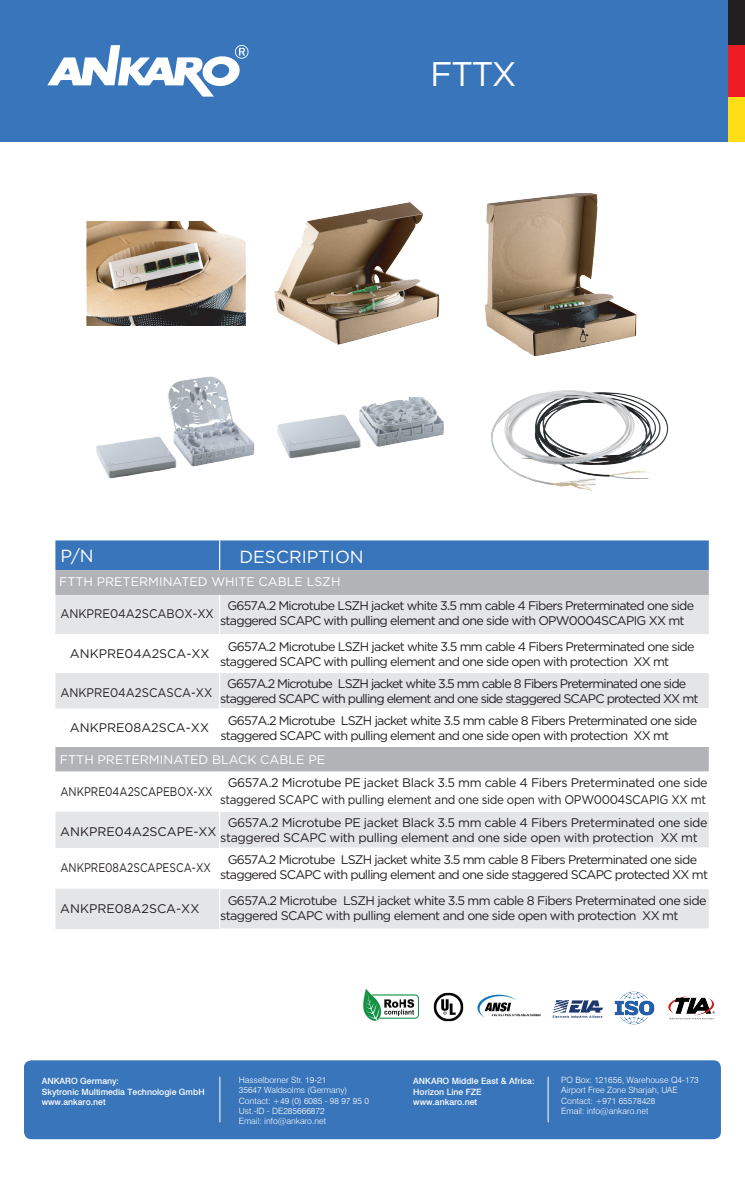
<style>
.page{position:relative;width:745px;height:1183px;background:#fff}
.page>*{position:absolute;margin:0;border:0;box-sizing:border-box;transform-origin:0 0}
.t1{font:34.25px "Gotham";color:#fff}
.t2{font:17.5px "Gotham";color:#fff}
.t3{font:12.5px/15px "Gotham";letter-spacing:-.06em;color:#231f20}
.t4{font:12.5px "Gotham";letter-spacing:-.03em;color:#231f20}
.t5{font:12.5px "Gotham";letter-spacing:-.03em;color:#231f20;scale:.92 1}
.t6{font:12.5px "Gotham";color:#231f20}
.t7{font:12.5px "Gotham";color:#fff}
.t8{font:12.5px "Gotham";color:#231f20;scale:.82 1}
.t9{font:12.5px "Gotham";color:#231f20;scale:.91 1}
.t10{font:300 8.62px/10.4px "Swiss 721 BT";color:#fff}
.t11{font:500 8.62px/10.4px "Swiss 721 BT";color:#fff}
</style>
<div class="page">
<div style="left:0;top:0;width:744px;height:142px;background:#3875bb"></div>
<svg style="left:47px;top:45px;width:201px;height:52px"></svg>
<div style="left:728px;top:0;width:16px;height:142px;background:#ee1d23"></div>
<div style="left:728px;top:0;width:16px;height:45px;background:#231f20"></div>
<div style="left:728px;top:97px;width:16px;height:45px;background:#ffdd17"></div>
<div style="left:24px;top:1060px;width:696px;height:79px;background:#3875bb;border-radius:7px"></div>
<hr style="left:219px;top:1077px;width:1px;height:45px;background:#fff">
<hr style="left:547px;top:1077px;width:1px;height:45px;background:#fff">
<img style="left:363px;top:989px;width:55px;height:31px">
<img style="left:433px;top:992px;width:30px;height:29px">
<img style="left:552px;top:1000px;width:51px;height:18px">
<img style="left:614px;top:991px;width:41px;height:34px">
<img style="left:668px;top:996px;width:47px;height:24px">
<svg style="left:477px;top:995px;width:63px;height:23px"></svg>
<img style="left:274px;top:202px;width:166px;height:143px">
<img style="left:485px;top:193px;width:152px;height:162px">
<img style="left:96px;top:376px;width:159px;height:103px">
<img style="left:277px;top:397px;width:168px;height:62px">
<img style="left:86px;top:222px;width:160px;height:104px">
<div style="left:55px;top:540px;width:653px;height:30px;background:#3875bb"></div>
<div style="left:55px;top:570px;width:653px;height:25px;background:#b2b3b7"></div>
<svg style="left:55px;top:595px;width:653px;height:334px;background:#d8d9db"></svg>
<svg style="left:55px;top:635px;width:653px;height:112px"></svg>
<div style="left:55px;top:673px;width:653px;height:35px;background:#e4e5e7"></div>
<svg style="left:55px;top:772px;width:653px;height:116px"></svg>
<hr style="left:219px;top:540px;width:1px;height:30px;background:#fff">
<hr style="left:219px;top:595px;width:1px;height:39px;background:#fff">
<hr style="left:219px;top:635px;width:1px;height:37px;background:#fff">
<hr style="left:55px;top:672px;width:164px;height:1px;background:#fff">
<hr style="left:219px;top:672px;width:489px;height:1px;background:#fff">
<hr style="left:219px;top:673px;width:1px;height:35px;background:#fff">
<hr style="left:219px;top:709px;width:1px;height:38px;background:#fff">
<hr style="left:55px;top:634px;width:164px;height:1px;background:#fff">
<hr style="left:219px;top:634px;width:489px;height:1px;background:#fff">
<hr style="left:219px;top:708px;width:489px;height:1px;background:#fff">
<hr style="left:219px;top:772px;width:1px;height:39px;background:#fff">
<hr style="left:219px;top:812px;width:1px;height:35px;background:#fff">
<hr style="left:219px;top:847px;width:489px;height:2px;background:#fff">
<hr style="left:219px;top:849px;width:1px;height:39px;background:#fff">
<hr style="left:219px;top:889px;width:1px;height:39px;background:#fff">
<hr style="left:219px;top:811px;width:489px;height:1px;background:#fff">
<hr style="left:219px;top:888px;width:489px;height:1px;background:#fff">
<hr style="left:219px;top:928px;width:489px;height:2px;background:#fff">
<img style="left:491px;top:390px;width:178px;height:101px">
<h1 class="t1" style="left:430px;top:55px;width:88px">FTTX</h1>
<h2 class="t2" style="left:60px;top:546px;width:35px">P/N</h2>
<h2 class="t2" style="left:239px;top:547px;width:126px">DESCRIPTION</h2>
<p class="t7" style="left:59px;top:574px;width:282px">FTTH PRETERMINATED WHITE CABLE LSZH</p>
<p class="t3" style="left:220px;top:598px;width:475px;text-indent:7px">G657A.2 Microtube LSZH jacket white 3.5 mm cable 4 Fibers Preterminated one side staggered SCAPC with pulling element and one side with OPW0004SCAPIG XX mt</p>
<p class="t3" style="left:220px;top:638px;width:475px;text-indent:7px">G657A.2 Microtube LSZH jacket white 3.5 mm cable 4 Fibers Preterminated one side staggered SCAPC with pulling element and one side open with protection XX mt</p>
<p class="t3" style="left:220px;top:676px;width:479px;text-align:center">G657A.2 Microtube LSZH jacket white 3.5 mm cable 8 Fibers Preterminated one side staggered SCAPC with pulling element and one side staggered SCAPC protected XX mt</p>
<p class="t3" style="left:220px;top:712px;width:478px;text-indent:7px">G657A.2 Microtube LSZH jacket white 3.5 mm cable 8 Fibers Preterminated one side staggered SCAPC with pulling element and one side open with protection XX mt</p>
<p class="t7" style="left:60px;top:753px;width:266px">FTTH PRETERMINATED BLACK CABLE PE</p>
<p class="t9" style="left:60px;top:607px;width:170px">ANKPRE04A2SCABOX-XX</p>
<p class="t6" style="left:70px;top:646px;width:141px">ANKPRE04A2SCA-XX</p>
<p class="t9" style="left:60px;top:685px;width:168px">ANKPRE04A2SCASCA-XX</p>
<p class="t6" style="left:70px;top:721px;width:141px">ANKPRE08A2SCA-XX</p>
<p class="t8" style="left:60px;top:784px;width:187px">ANKPRE04A2SCAPEBOX-XX</p>
<p class="t4" style="left:228px;top:776px;width:481px">G657A.2 Microtube PE jacket Black 3.5 mm cable 4 Fibers Preterminated one side</p>
<p class="t5" style="left:220px;top:792px;width:529px">staggered SCAPC with pulling element and one side open with OPW0004SCAPIG XX mt</p>
<p class="t4" style="left:227px;top:816px;width:481px">G657A.2 Microtube PE jacket Black 3.5 mm cable 4 Fibers Preterminated one side</p>
<p class="t6" style="left:60px;top:824px;width:158px">ANKPRE04A2SCAPE-XX</p>
<p class="t4" style="left:220px;top:831px;width:478px">staggered SCAPC with pulling element and one side open with protection XX mt</p>
<p class="t8" style="left:60px;top:861px;width:185px">ANKPRE08A2SCAPESCA-XX</p>
<p class="t6" style="left:60px;top:902px;width:141px">ANKPRE08A2SCA-XX</p>
<p class="t3" style="left:220px;top:852px;width:489px;text-align:center">G657A.2 Microtube LSZH jacket white 3.5 mm cable 8 Fibers Preterminated one side staggered SCAPC with pulling element and one side staggered SCAPC protected XX mt</p>
<p class="t3" style="left:220px;top:892px;width:487px;text-indent:7px">G657A.2 Microtube LSZH jacket white 3.5 mm cable 8 Fibers Preterminated one side staggered SCAPC with pulling element and one side open with protection XX mt</p>
<p class="t10" style="left:239px;top:1074px;width:131px">Hasselborner Str. 19-21<br>35647 Waldsolms (Germany)<br>Contact: +49 (0) 6085 - 98 97 95 0<br>Ust.-ID - DE285666872<br>Email: info@ankaro.net</p>
<p class="t10" style="left:561px;top:1074px;width:139px">PO Box: 121656, Warehouse Q4-173<br>Airport Free Zone Sharjah, UAE<br>Contact: +971 65578428<br>Email: info@ankaro.net</p>
<p class="t11" style="left:42px;top:1076px;width:164px">ANKARO Germany:<br>Skytronic Multimedia Technologie GmbH www.ankaro.net</p>
<p class="t11" style="left:413px;top:1076px;width:123px">ANKARO Middle East &amp; Africa:<br>Horizon Line FZE www.ankaro.net</p>
</div>
